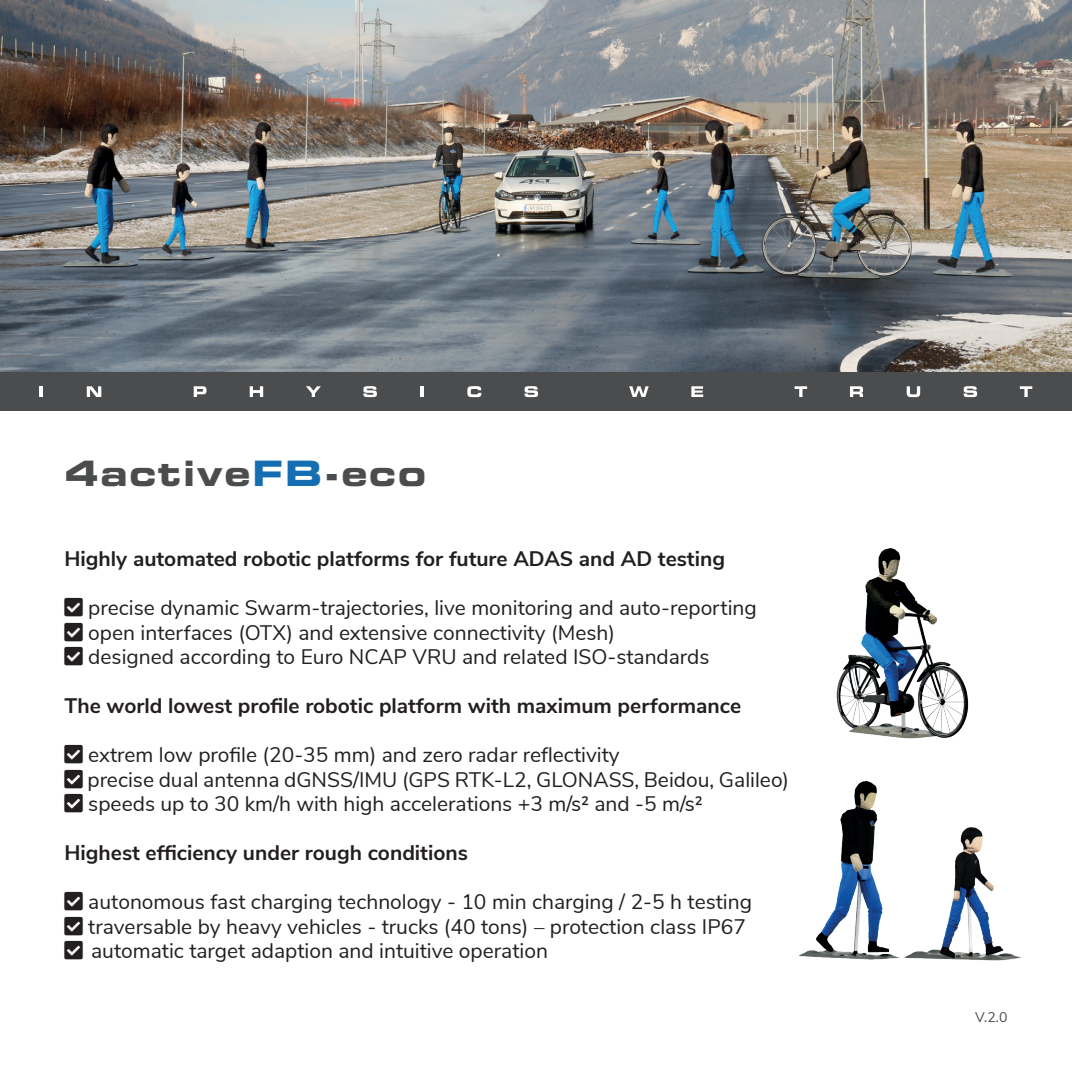
<style>
.page{position:relative;width:1072px;height:1072px;background:#fff}
.page>*{position:absolute;margin:0;border:0;box-sizing:border-box;transform-origin:0 0}
.t1{font:35px "Eurostile Bold Extended Two";letter-spacing:.05em;color:#4b4c4d}
.Absatzformat_1{font:21px "Nunito Sans";color:#231f20}
.t2{font:700 21px "Nunito Sans";color:#231f20}
.t3{font:14px "Nunito Sans";color:#4b4c4d}
.s1{color:#156eb1}
</style>
<div class="page">
<img style="left:0;top:0;width:1071px;height:372px">
<div style="left:0;top:372px;width:1071px;height:39px;background:#4b4c4d"></div>
<svg style="left:40px;top:386px;width:3px;height:11px"></svg>
<svg style="left:87px;top:386px;width:14px;height:11px"></svg>
<svg style="left:194px;top:386px;width:12px;height:11px"></svg>
<svg style="left:250px;top:386px;width:13px;height:11px"></svg>
<svg style="left:306px;top:386px;width:15px;height:11px"></svg>
<svg style="left:363px;top:386px;width:14px;height:11px"></svg>
<hr style="left:420px;top:386px;width:4px;height:11px;background:#fff">
<svg style="left:467px;top:386px;width:14px;height:11px"></svg>
<svg style="left:524px;top:386px;width:14px;height:11px"></svg>
<svg style="left:629px;top:386px;width:19px;height:11px"></svg>
<svg style="left:691px;top:386px;width:12px;height:11px"></svg>
<svg style="left:794px;top:386px;width:13px;height:11px"></svg>
<svg style="left:850px;top:386px;width:13px;height:11px"></svg>
<svg style="left:906px;top:386px;width:14px;height:11px"></svg>
<svg style="left:963px;top:386px;width:14px;height:11px"></svg>
<svg style="left:1019px;top:386px;width:13px;height:11px"></svg>
<img style="left:836px;top:548px;width:133px;height:191px">
<img style="left:799px;top:781px;width:78px;height:178px">
<img style="left:846px;top:816px;width:175px;height:145px">
<p class="t1" style="left:64px;top:449px;width:363px">4active<span class="s1">FB</span>-eco</p>
<p class="t2" style="left:64px;top:543px;width:662px">Highly automated robotic platforms for future ADAS and AD testing</p>
<p class="Absatzformat_1" style="left:64px;top:592px;width:693px">▲❑◆ precise dynamic Swarm-trajectories, live monitoring and auto-reporting</p>
<p class="Absatzformat_1" style="left:64px;top:617px;width:552px">▲❑◆ open interfaces (OTX) and extensive connectivity (Mesh)</p>
<p class="Absatzformat_1" style="left:64px;top:641px;width:646px">▲❑◆ designed according to Euro NCAP VRU and related ISO-standards</p>
<p class="t2" style="left:64px;top:690px;width:678px">The world lowest profile robotic platform with maximum performance</p>
<p class="Absatzformat_1" style="left:64px;top:739px;width:557px">▲❑◆ extrem low profile (20-35 mm) and zero radar reflectivity</p>
<p class="Absatzformat_1" style="left:64px;top:764px;width:726px">▲❑◆ precise dual antenna dGNSS/IMU (GPS RTK-L2, GLONASS, Beidou, Galileo)</p>
<p class="Absatzformat_1" style="left:64px;top:788px;width:640px">▲❑◆ speeds up to 30 km/h with high accelerations +3 m/s² and -5 m/s²</p>
<p class="t2" style="left:64px;top:837px;width:405px">Highest efficiency under rough conditions</p>
<p class="Absatzformat_1" style="left:64px;top:886px;width:689px">▲❑◆ autonomous fast charging technology - 10 min charging / 2-5 h testing</p>
<p class="Absatzformat_1" style="left:64px;top:911px;width:683px">▲❑◆ traversable by heavy vehicles - trucks (40 tons) – protection class IP67</p>
<p class="Absatzformat_1" style="left:64px;top:935px;width:485px">▲❑◆ automatic target adaption and intuitive operation</p>
<p class="t3" style="left:975px;top:1006px;width:34px">V.2.0</p>
</div>
